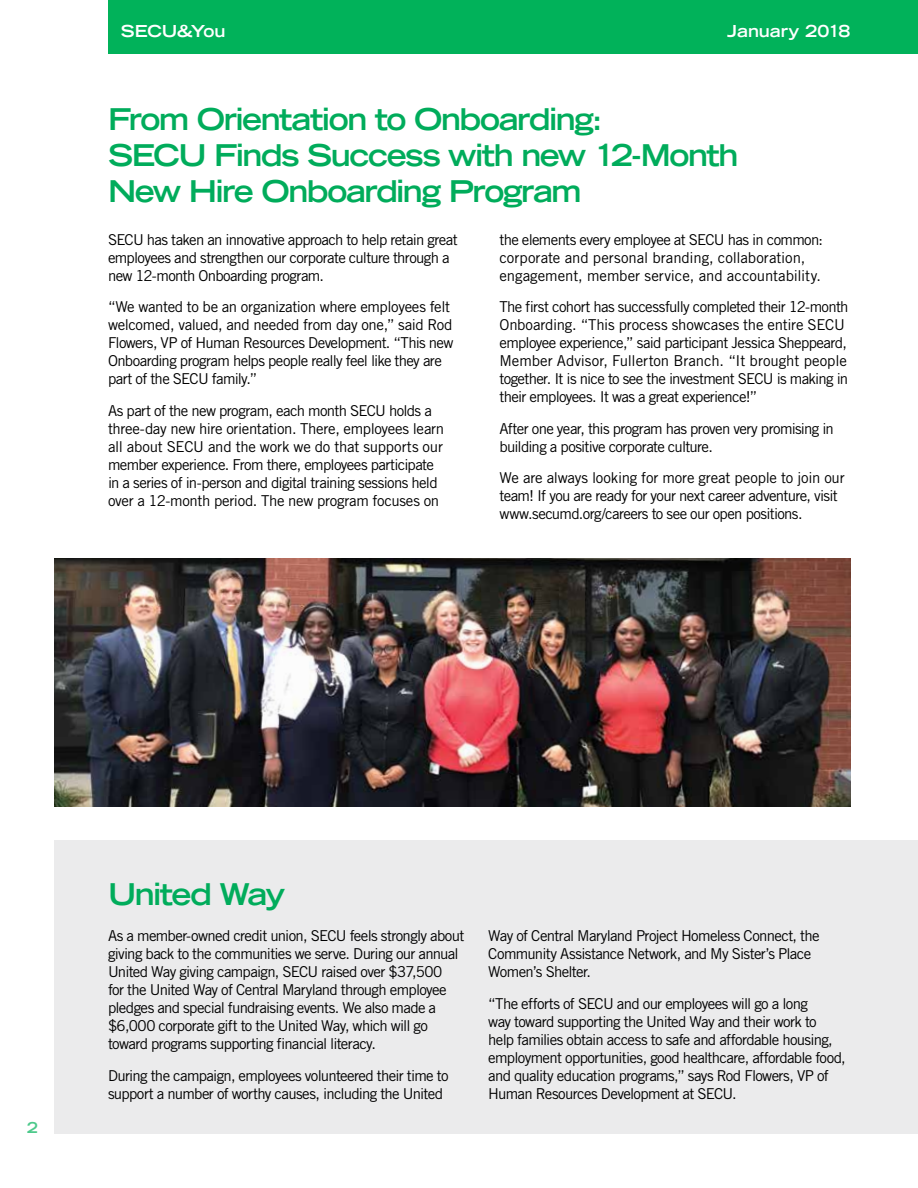
<style>
.page{position:relative;width:918px;height:1188px;background:#fff}
.page>*{position:absolute;margin:0;border:0;box-sizing:border-box;transform-origin:0 0}
.t1{font:700 expanded 30px/36px "Trade Gothic LT Std";letter-spacing:-.05em;color:#00ac5b}
.t2{font:700 expanded 16.5px "Trade Gothic LT Std";letter-spacing:-.005em;color:#fff}
.t3{font:15px/18px "Trade Gothic LT Std";letter-spacing:-.04em;color:#000}
.t4{font:15px/18px "Trade Gothic LT Std";letter-spacing:-.005em;color:#000}
.t5{font:700 expanded 15px "Trade Gothic LT Std";color:#4dc98b}
</style>
<div class="page">
<div style="left:108px;top:0;width:810px;height:54px;background:#01b25a"></div>
<img style="left:54px;top:558px;width:796px;height:248px">
<div style="left:54px;top:841px;width:864px;height:293px;background:#ebebec"></div>
<p class="t2" style="left:121px;top:20px;width:106px">SECU&amp;You</p>
<p class="t2" style="left:727px;top:20px;width:125px">January 2018</p>
<h1 class="t1" style="left:108px;top:100px;width:632px">From Orientation to Onboarding:<br>SECU Finds Success with new 12-Month<br>New Hire Onboarding Program</h1>
<p class="t3" style="left:108px;top:230px;width:351px">SECU has taken an innovative approach to help retain great employees and strengthen our corporate culture through a new 12-month Onboarding program.</p>
<p class="t3" style="left:108px;top:298px;width:347px">“We wanted to be an organization where employees felt welcomed, valued, and needed from day one,” said Rod Flowers, VP of Human Resources Development. “This new Onboarding program helps people really feel like they are part of the SECU family.”</p>
<p class="t3" style="left:108px;top:401px;width:338px">As part of the new program, each month SECU holds a three-day new hire orientation. There, employees learn all about SECU and the work we do that supports our member experience. From there, employees participate in a series of in-person and digital training sessions held over a 12-month period. The new program focuses on</p>
<p class="t4" style="left:500px;top:230px;width:325px">the elements every employee at SECU has in common: corporate and personal branding, collaboration, engagement, member service, and accountability.</p>
<p class="t3" style="left:500px;top:298px;width:351px">The first cohort has successfully completed their 12-month Onboarding. “This process showcases the entire SECU employee experience,” said participant Jessica Sheppeard, Member Advisor, Fullerton Branch. “It brought people together. It is nice to see the investment SECU is making in their employees. It was a great experience!”</p>
<p class="t3" style="left:500px;top:419px;width:336px">After one year, this program has proven very promising in building a positive corporate culture.</p>
<p class="t3" style="left:500px;top:469px;width:347px">We are always looking for more great people to join our team! If you are ready for your next career adventure, visit www.secumd.org/careers to see our open positions.</p>
<p class="t5" style="left:27px;top:1118px;width:12px">2</p>
<h1 class="t1" style="left:108px;top:876px;width:179px">United Way</h1>
<p class="t3" style="left:108px;top:927px;width:358px">As a member-owned credit union, SECU feels strongly about giving back to the communities we serve. During our annual United Way giving campaign, SECU raised over $37,500<br>for the United Way of Central Maryland through employee pledges and special fundraising events. We also made a $6,000 corporate gift to the United Way, which will go toward programs supporting financial literacy.</p>
<p class="t3" style="left:108px;top:1066px;width:342px">During the campaign, employees volunteered their time to support a number of worthy causes, including the United</p>
<p class="t3" style="left:488px;top:927px;width:333px">Way of Central Maryland Project Homeless Connect, the<br>Community Assistance Network, and My Sister’s Place<br>Women’s Shelter.</p>
<p class="t3" style="left:488px;top:994px;width:359px">“The efforts of SECU and our employees will go a long<br>way toward supporting the United Way and their work to help families obtain access to safe and affordable housing, employment opportunities, good healthcare, affordable food, and quality education programs,” says Rod Flowers, VP of Human Resources Development at SECU.</p>
</div>
